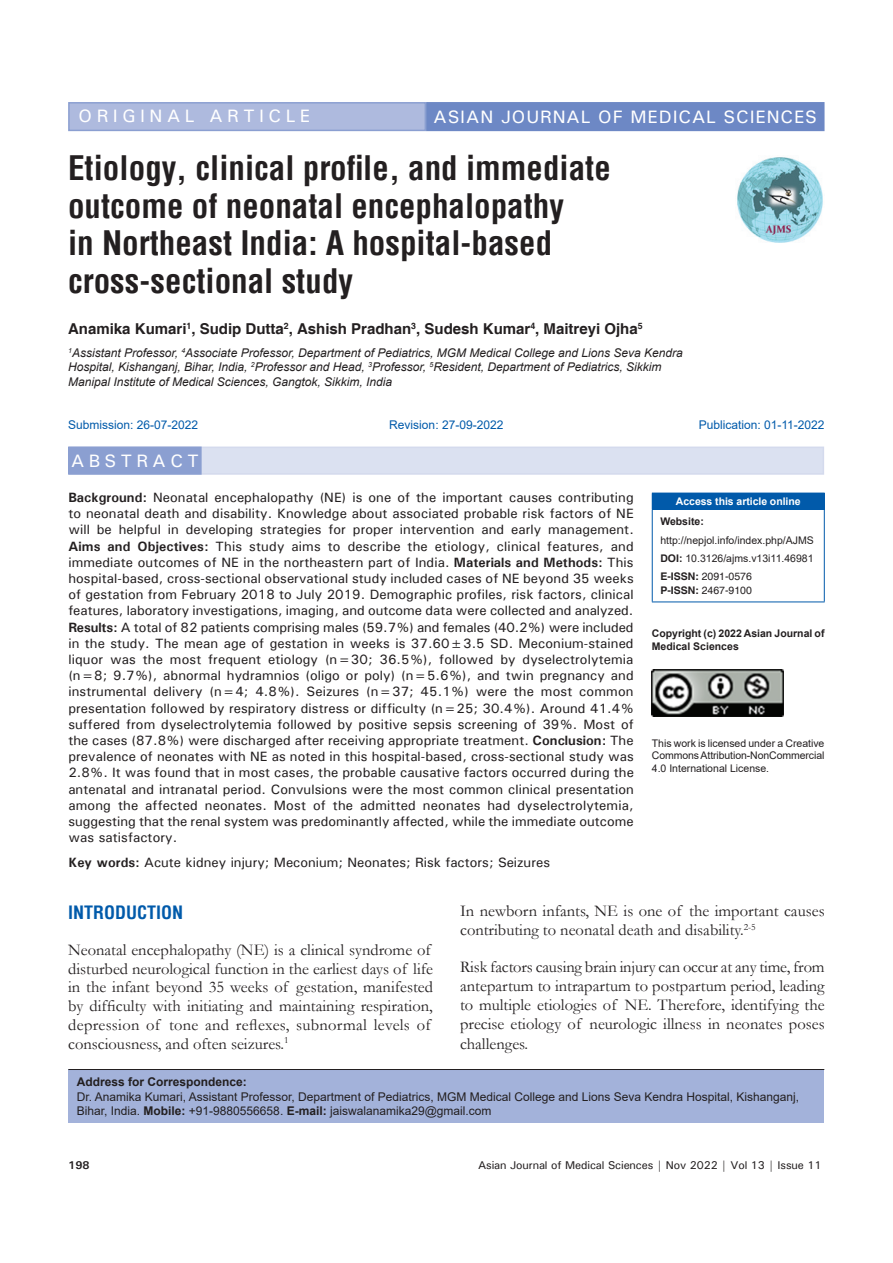
<style>
.page{position:relative;width:893px;height:1263px;background:#fff}
.page>*{position:absolute;margin:0;border:0;box-sizing:border-box;transform-origin:0 0}
.AT{font:700 condensed 33px/37.5px "Helvetica";color:#231f20}
.AH{font:500 18px "Univers";letter-spacing:.05em;color:#fff}
.AH-2{font:500 18px "Univers";letter-spacing:.25em;color:#fff}
.t1{font:700 condensed 18px "Helvetica";color:#015aaa}
.ABSH{font:500 18px "Univers";letter-spacing:.25em;color:#fff}
.TX{font:16.5px/18.8px "Garamond";color:#231f20}
.AU{font:700 15px "Helvetica";color:#231f20}
.ABS{font:500 13.5px/16.2px "Univers";color:#231f20;text-align:justify}
.KWD{font:500 13.5px "Univers";color:#231f20}
.AFF{font:italic 12px/14.4px "Arial";color:#231f20}
.ADD{font:12px/14.4px "Arial";color:#231f20}
.HIS{font:12px "Arial";color:#015aaa}
.t2{font:500 11.25px "Univers";letter-spacing:-.01em;color:#231f20}
.t3{font:700 11.25px "Univers";color:#231f20}
.License{font:10.5px/12.6px "Arial";letter-spacing:-.01em;color:#231f20;text-align:justify}
.License-2{font:700 10.5px/12.6px "Arial";color:#231f20}
.Web{font:10.5px/18.8px "Arial";color:#231f20}
.ISSN{font:10.5px/14.2px "Helvetica";color:#231f20}
.DOI{font:10.5px "Arial";color:#231f20}
.t4{font:700 10.5px "Arial";letter-spacing:-.005em;color:#fff}
.s1{font-weight:700}
</style>
<div class="page">
<div style="left:69px;top:103px;width:356px;height:27px;background:#aebade"></div>
<div style="left:68px;top:102px;width:358px;height:29px;border:2px solid #8b9fd1"></div>
<div style="left:427px;top:103px;width:397px;height:27px;background:#6d88c5"></div>
<div style="left:426px;top:102px;width:398px;height:29px;border:2px solid #6d88c5"></div>
<div style="left:68px;top:1070px;width:756px;height:53px;background:#a3b2da"></div>
<hr style="left:68px;top:1069px;width:756px;height:1px;background:#231f20">
<img style="left:737px;top:157px;width:86px;height:86px">
<div style="left:69px;top:447px;width:755px;height:28px;background:#dbe1f1"></div>
<div style="left:69px;top:447px;width:132px;height:27px;background:#8b9fd1"></div>
<div style="left:68px;top:447px;width:134px;height:28px;border:2px solid #8b9fd1"></div>
<div style="left:652px;top:493px;width:172px;height:16px;background:#015aaa"></div>
<svg style="left:824px;top:493px;width:1px;height:16px"></svg>
<hr style="left:652px;top:510px;width:1px;height:91px;background:#015aaa">
<hr style="left:652px;top:509px;width:173px;height:1px;background:#015aaa">
<hr style="left:824px;top:510px;width:1px;height:91px;background:#015aaa">
<hr style="left:652px;top:601px;width:173px;height:1px;background:#015aaa">
<img style="left:652px;top:670px;width:132px;height:46px">
<p class="AH-2" style="left:79px;top:105px;width:233px">ORIGINAL ARTICLE</p>
<p class="AH" style="left:434px;top:105px;width:385px">ASIAN JOURNAL OF MEDICAL SCIENCES</p>
<p class="AT" style="left:68px;top:149px;width:544px">Etiology, clinical profile, and immediate outcome of neonatal encephalopathy<br>in Northeast India: A hospital-based cross-sectional study</p>
<p class="AU" style="left:68px;top:320px;width:576px">Anamika Kumari<sup>1</sup>, Sudip Dutta<sup>2</sup>, Ashish Pradhan<sup>3</sup>, Sudesh Kumar<sup>4</sup>, Maitreyi Ojha<sup>5</sup></p>
<p class="AFF" style="left:68px;top:346px;width:616px"><sup>1</sup>Assistant Professor, <sup>4</sup>Associate Professor, Department of Pediatrics, MGM Medical College and Lions Seva Kendra<br>Hospital, Kishanganj, Bihar, India, <sup>2</sup>Professor and Head, <sup>3</sup>Professor, <sup>5</sup>Resident, Department of Pediatrics, Sikkim<br>Manipal Institute of Medical Sciences, Gangtok, Sikkim, India</p>
<p class="HIS" style="left:68px;top:416px;width:132px">Submission: 26-07-2022</p>
<p class="HIS" style="left:389px;top:416px;width:116px">Revision: 27-09-2022</p>
<p class="HIS" style="left:699px;top:416px;width:127px">Publication: 01-11-2022</p>
<p class="ABSH" style="left:71px;top:449px;width:129px">ABSTRACT</p>
<p class="ABS" style="left:68px;top:489px;width:567px"><span class="s1">Background:</span> Neonatal encephalopathy (NE) is one of the important causes contributing to neonatal death and disability. Knowledge about associated probable risk factors of NE will be helpful in developing strategies for proper intervention and early management.<br><span class="s1">Aims and Objectives:</span> This study aims to describe the etiology, clinical features, and immediate outcomes of NE in the northeastern part of India. <span class="s1">Materials and Methods:</span> This hospital-based, cross-sectional observational study included cases of NE beyond 35 weeks of gestation from February 2018 to July 2019. Demographic profiles, risk factors, clinical features, laboratory investigations, imaging, and outcome data were collected and analyzed.<br><span class="s1">Results:</span> A total of 82 patients comprising males (59.7%) and females (40.2%) were included in the study. The mean age of gestation in weeks is 37.60±3.5 SD. Meconium-stained liquor was the most frequent etiology (n=30; 36.5%), followed by dyselectrolytemia (n=8; 9.7%), abnormal hydramnios (oligo or poly) (n=5.6%), and twin pregnancy and instrumental delivery (n=4; 4.8%). Seizures (n=37; 45.1%) were the most common presentation followed by respiratory distress or difficulty (n=25; 30.4%). Around 41.4% suffered from dyselectrolytemia followed by positive sepsis screening of 39%. Most of the cases (87.8%) were discharged after receiving appropriate treatment. <span class="s1">Conclusion:</span> The prevalence of neonates with NE as noted in this hospital-based, cross-sectional study was 2.8%. It was found that in most cases, the probable causative factors occurred during the antenatal and intranatal period. Convulsions were the most common clinical presentation among the affected neonates. Most of the admitted neonates had dyselectrolytemia, suggesting that the renal system was predominantly affected, while the immediate outcome was satisfactory.</p>
<p class="KWD" style="left:68px;top:854px;width:483px"><span class="s1">Key words:</span> Acute kidney injury; Meconium; Neonates; Risk factors; Seizures</p>
<p class="t4" style="left:676px;top:494px;width:126px">Access this article online</p>
<p class="Web" style="left:660px;top:512px;width:155px"><span class="s1">Website: </span>http://nepjol.info/index.php/AJMS</p>
<p class="DOI" style="left:660px;top:551px;width:155px"><span class="s1">DOI:</span> 10.3126/ajms.v13i11.46981</p>
<p class="ISSN" style="left:660px;top:569px;width:93px"><span class="s1">E-ISSN:</span> 2091-0576<br><span class="s1">P-ISSN:</span> 2467-9100</p>
<p class="License-2" style="left:652px;top:627px;width:174px">Copyright (c) 2022 Asian Journal of<br>Medical Sciences</p>
<p class="License" style="left:652px;top:737px;width:174px">This work is licensed under a Creative Commons Attribution-NonCommercial 4.0 International License.</p>
<h1 class="t1" style="left:68px;top:900px;width:117px">INTRODUCTION</h1>
<p class="TX" style="left:68px;top:940px;width:366px">Neonatal encephalopathy (NE) is a clinical syndrome of disturbed neurological function in the earliest days of life in the infant beyond 35 weeks of gestation, manifested by difficulty with initiating and maintaining respiration, depression of tone and reflexes, subnormal levels of consciousness, and often seizures.<sup>1</sup></p>
<p class="TX" style="left:460px;top:901px;width:366px;line-height:19.2px">In newborn infants, NE is one of the important causes contributing to neonatal death and disability.<sup>2-5</sup></p>
<p class="TX" style="left:460px;top:956px;width:366px;line-height:19.2px;text-align:justify">Risk factors causing brain injury can occur at any time, from antepartum to intrapartum to postpartum period, leading to multiple etiologies of NE. Therefore, identifying the precise etiology of neurologic illness in neonates poses challenges.</p>
<p class="ADD" style="left:77px;top:1075px;width:724px"><span class="s1">Address for Correspondence:<br></span>Dr. Anamika Kumari, Assistant Professor, Department of Pediatrics, MGM Medical College and Lions Seva Kendra Hospital, Kishanganj,<br>Bihar, India. <span class="s1">Mobile:</span> +91-9880556658. <span class="s1">E-mail:</span> jaiswalanamika29@gmail.com</p>
<p class="t3" style="left:68px;top:1157px;width:23px">198</p>
<p class="t2" style="left:478px;top:1157px;width:345px">Asian Journal of Medical Sciences | Nov 2022 | Vol 13 | Issue 11</p>
</div>
